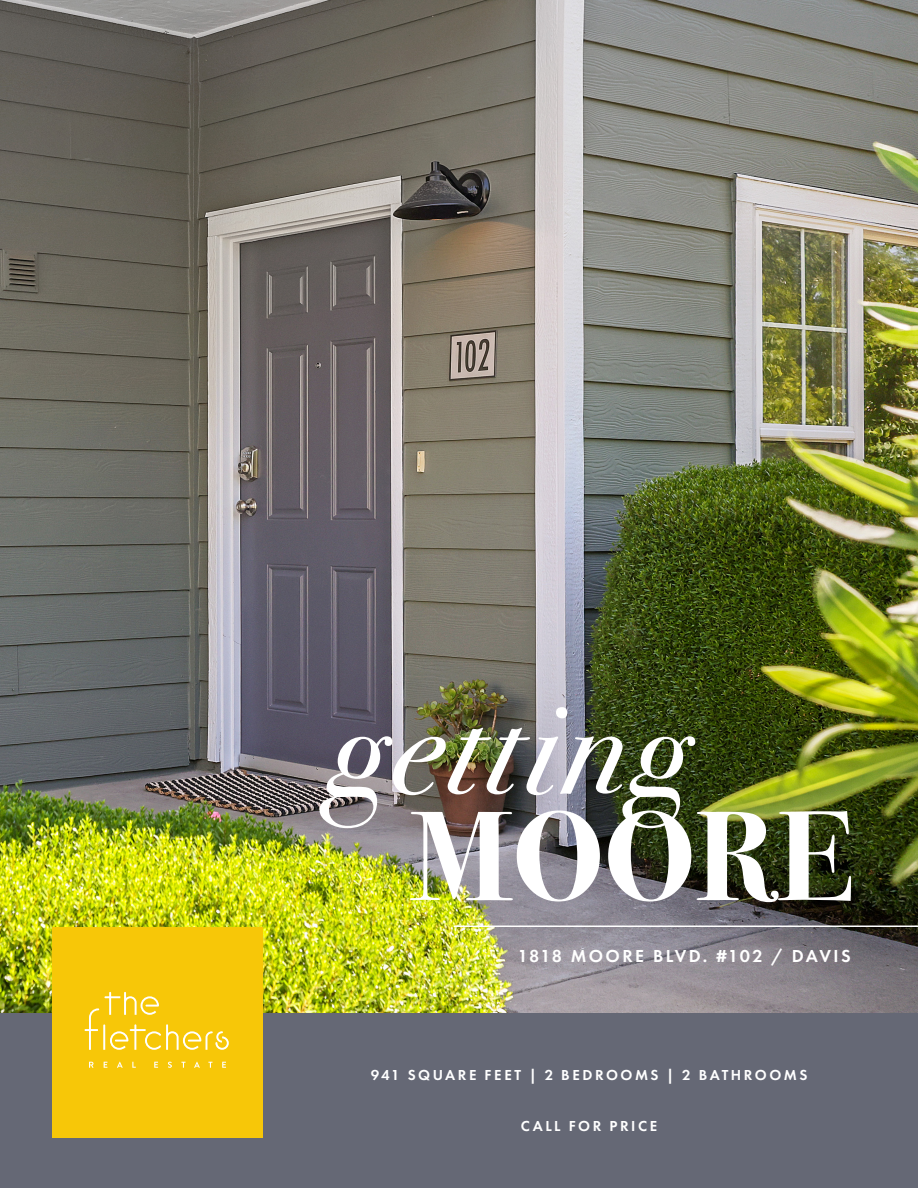
<style>
.page{position:relative;width:918px;height:1188px;background:#fff}
.page>*{position:absolute;margin:0;border:0;box-sizing:border-box;transform-origin:0 0}
.Body_Text_-_Align_Le{font:italic 132px "Bodoni Svty Two ITCTT";letter-spacing:.04em;color:#fff}
.Body_Text_-_Align_Le-2{font:700 127.5px "Bodoni Svty Two ITCTT";color:#fff}
.Pull_Quote{font:600 18px "Futura PT";letter-spacing:.13em;color:#fff}
.Running_Header_-_Ver{font:600 15px "Futura PT";letter-spacing:.17em;color:#fff}
</style>
<div class="page">
<img style="left:0;top:0;width:918px;height:1013px">
<div style="left:0;top:1013px;width:918px;height:175px;background:#656875"></div>
<div style="left:52px;top:928px;width:211px;height:210px;background:#f7c708"></div>
<svg style="left:85px;top:992px;width:144px;height:58px"></svg>
<svg style="left:89px;top:1062px;width:5px;height:6px"></svg>
<svg style="left:104px;top:1062px;width:3px;height:6px"></svg>
<svg style="left:117px;top:1062px;width:6px;height:6px"></svg>
<svg style="left:132px;top:1062px;width:4px;height:6px"></svg>
<svg style="left:154px;top:1062px;width:4px;height:6px"></svg>
<svg style="left:168px;top:1062px;width:4px;height:6px"></svg>
<svg style="left:181px;top:1062px;width:5px;height:6px"></svg>
<svg style="left:194px;top:1062px;width:6px;height:6px"></svg>
<svg style="left:208px;top:1062px;width:5px;height:6px"></svg>
<svg style="left:222px;top:1062px;width:4px;height:6px"></svg>
<hr style="left:454px;top:926px;width:464px;height:1px;background:#fff">
<p class="Body_Text_-_Align_Le" style="left:329px;top:634px;width:362px">getting</p>
<p class="Body_Text_-_Align_Le-2" style="left:411px;top:751px;width:444px">MOORE</p>
<p class="Pull_Quote" style="left:518px;top:944px;width:334px">1818 MOORE BLVD. #102 / DAVIS</p>
<p class="Running_Header_-_Ver" style="left:371px;top:1066px;width:438px">941 SQUARE FEET | 2 BEDROOMS | 2 BATHROOMS</p>
<p class="Running_Header_-_Ver" style="left:521px;top:1117px;width:138px">CALL FOR PRICE</p>
</div>
